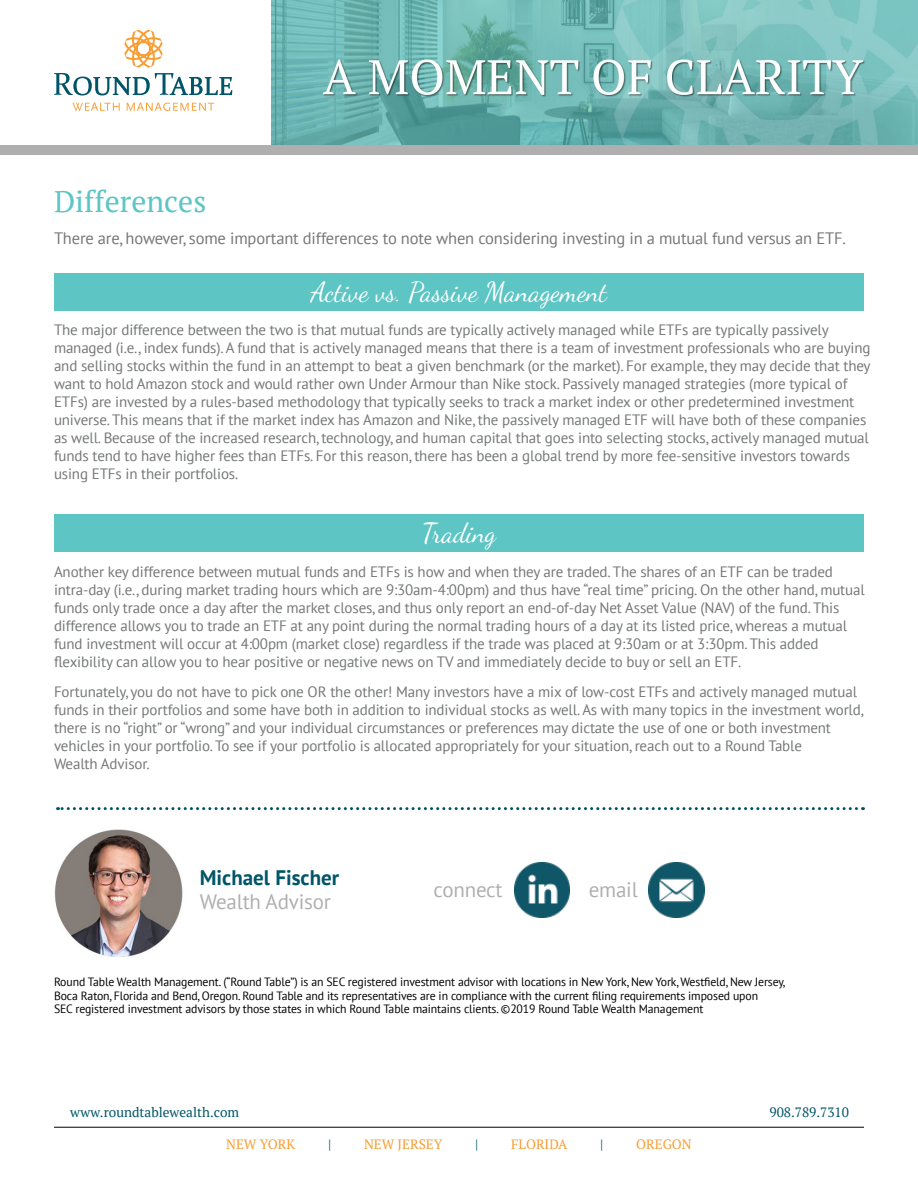
<style>
.page{position:relative;width:918px;height:1188px;background:#fff}
.page>*{position:absolute;margin:0;border:0;box-sizing:border-box;transform-origin:0 0}
.t1{font:30px "PT Serif";color:#5dc5c4}
.t2{font:27px "Dancing Script";color:#fff}
.t3{font:21px "PT Sans";letter-spacing:-.01em;color:#afafaf}
.t4{font:700 21px "PT Sans";color:#005568}
.t5{font:16.5px "PT Sans";letter-spacing:-.01em;color:#757777}
.t6{font:15px/18px "PT Sans";letter-spacing:-.01em;color:#757777}
.t7{font:13.5px "PT Serif";color:#005568}
.t8{font:13.5px "PT Serif";color:#f99d31}
.t9{font:12px/13.5px "PT Sans";letter-spacing:-.01em;color:#000}
</style>
<div class="page">
<img style="left:271px;top:0;width:647px;height:145px">
<svg style="left:72px;top:103px;width:48px;height:8px"></svg>
<svg style="left:127px;top:103px;width:87px;height:8px"></svg>
<svg style="left:54px;top:30px;width:178px;height:65px"></svg>
<div style="left:0;top:145px;width:918px;height:9px;background:#afafaf"></div>
<hr style="left:54px;top:1127px;width:810px;height:1px;background:#000">
<div style="left:54px;top:273px;width:810px;height:38px;background:#5dc5c4"></div>
<div style="left:54px;top:514px;width:810px;height:38px;background:#5dc5c4"></div>
<img style="left:50px;top:825px;width:135px;height:136px;border-radius:68px">
<img style="left:514px;top:862px;width:56px;height:56px">
<img style="left:649px;top:862px;width:56px;height:56px">
<svg style="left:58px;top:807px;width:798px;height:3px"></svg>
<h1 class="t1" style="left:54px;top:182px;width:154px">Differences</h1>
<p class="t5" style="left:54px;top:227px;width:794px">There are, however, some important differences to note when considering investing in a mutual fund versus an ETF.</p>
<h2 class="t2" style="left:311px;top:271px;width:298px">Active vs. Passive Management</h2>
<p class="t6" style="left:54px;top:321px;width:818px">The major difference between the two is that mutual funds are typically actively managed while ETFs are typically passively managed (i.e., index funds). A fund that is actively managed means that there is a team of investment professionals who are buying and selling stocks within the fund in an attempt to beat a given benchmark (or the market). For example, they may decide that they want to hold Amazon stock and would rather own Under Armour than Nike stock. Passively managed strategies (more typical of ETFs) are invested by a rules-based methodology that typically seeks to track a market index or other predetermined investment universe. This means that if the market index has Amazon and Nike, the passively managed ETF will have both of these companies as well. Because of the increased research, technology, and human capital that goes into selecting stocks, actively managed mutual funds tend to have higher fees than ETFs. For this reason, there has been a global trend by more fee-sensitive investors towards using ETFs in their portfolios.</p>
<h2 class="t2" style="left:422px;top:513px;width:76px">Trading</h2>
<p class="t6" style="left:54px;top:562px;width:812px">Another key difference between mutual funds and ETFs is how and when they are traded. The shares of an ETF can be traded intra-day (i.e., during market trading hours which are 9:30am-4:00pm) and thus have “real time” pricing. On the other hand, mutual funds only trade once a day after the market closes, and thus only report an end-of-day Net Asset Value (NAV) of the fund. This difference allows you to trade an ETF at any point during the normal trading hours of a day at its listed price, whereas a mutual fund investment will occur at 4:00pm (market close) regardless if the trade was placed at 9:30am or at 3:30pm. This added flexibility can allow you to hear positive or negative news on TV and immediately decide to buy or sell an ETF.</p>
<p class="t6" style="left:54px;top:682px;width:811px">Fortunately, you do not have to pick one OR the other! Many investors have a mix of low-cost ETFs and actively managed mutual funds in their portfolios and some have both in addition to individual stocks as well. As with many topics in the investment world, there is no “right” or “wrong” and your individual circumstances or preferences may dictate the use of one or both investment vehicles in your portfolio. To see if your portfolio is allocated appropriately for your situation, reach out to a Round Table<br>Wealth Advisor.</p>
<h3 class="t4" style="left:200px;top:864px;width:141px">Michael Fischer</h3>
<h3 class="t3" style="left:200px;top:888px;width:133px">Wealth Advisor</h3>
<h3 class="t3" style="left:434px;top:876px;width:70px">connect</h3>
<h3 class="t3" style="left:589px;top:876px;width:51px">email</h3>
<p class="t9" style="left:54px;top:975px;width:733px">Round Table Wealth Management. (“Round Table”) is an SEC registered investment advisor with locations in New York, New York, Westfield, New Jersey,<br>Boca Raton, Florida and Bend, Oregon. Round Table and its representatives are in compliance with the current filing requirements imposed upon<br>SEC registered investment advisors by those states in which Round Table maintains clients. ©2019 Round Table Wealth Management</p>
<p class="t7" style="left:70px;top:1104px;width:171px">www.roundtablewealth.com</p>
<p class="t7" style="left:770px;top:1104px;width:81px">908.789.7310</p>
<p class="t8" style="left:226px;top:1135px;width:71px">NEW YORK</p>
<p class="t7" style="left:328px;top:1135px;width:5px">|</p>
<p class="t8" style="left:364px;top:1135px;width:80px">NEW JERSEY</p>
<p class="t7" style="left:475px;top:1135px;width:5px">|</p>
<p class="t8" style="left:511px;top:1135px;width:58px">FLORIDA</p>
<p class="t7" style="left:600px;top:1135px;width:5px">|</p>
<p class="t8" style="left:636px;top:1135px;width:57px">OREGON</p>
</div>
